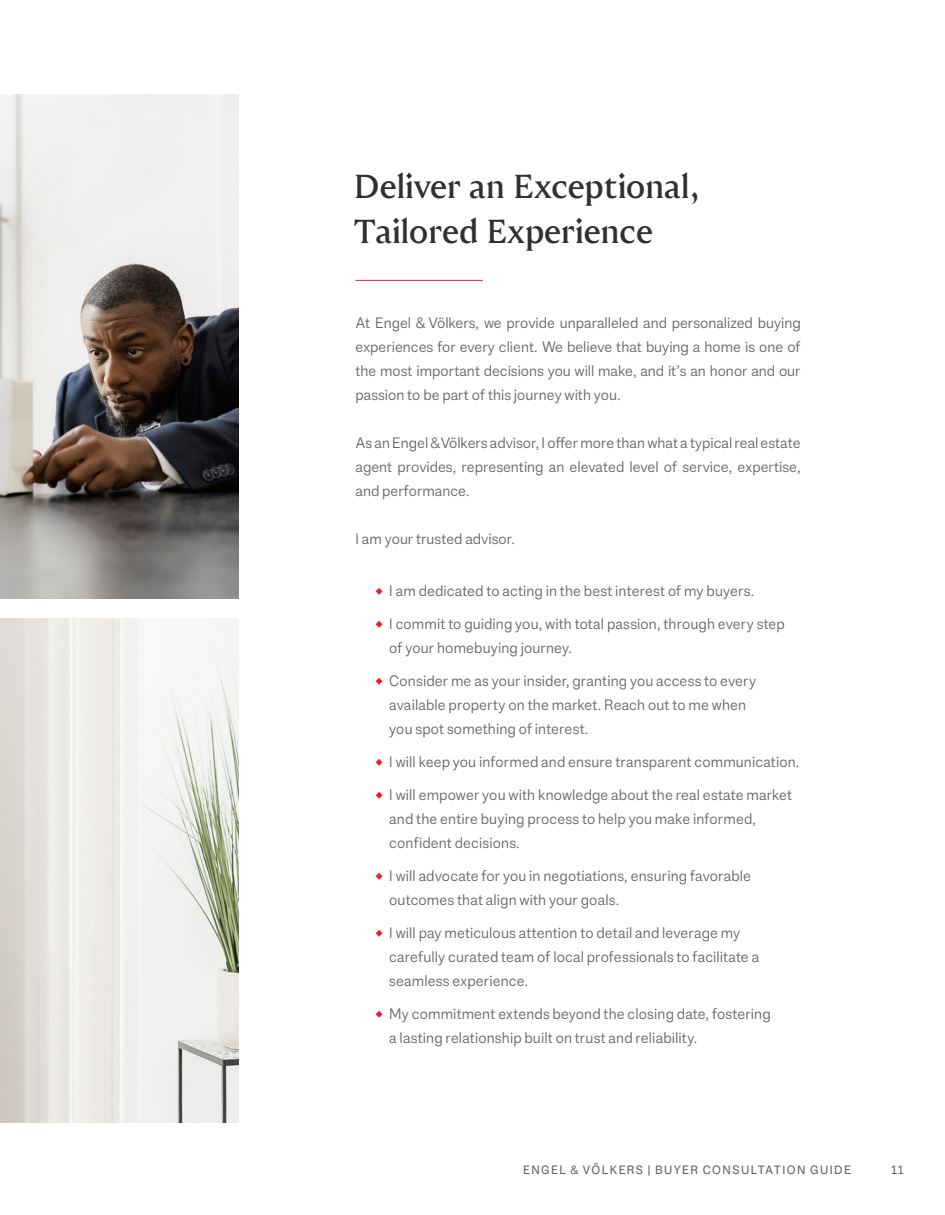
<style>
.page{position:relative;width:945px;height:1215px;background:#fff}
.page>*{position:absolute;margin:0;border:0;box-sizing:border-box;transform-origin:0 0}
.NEWText_Font_Headline{font:700 33px "Engel Voelkers Head";color:#312f30}
.t1{font:300 15px/24px "Engel Voelkers Text";letter-spacing:.005em;color:#636366}
.t2{font:12px "Engel Voelkers Text";letter-spacing:.12em;color:#636366}
.s1{font-family:"Engel Voelkers Head";font-weight:700;font-size:20.25px;color:#ee1d23}
</style>
<div class="page">
<hr style="left:355px;top:280px;width:128px;height:1px;background:#ee1d23">
<img style="left:0;top:618px;width:238px;height:504px">
<img style="left:0;top:94px;width:238px;height:504px">
<p class="NEWText_Font_Headline" style="left:354px;top:166px;width:347px">Deliver an Exceptional,</p>
<p class="NEWText_Font_Headline" style="left:354px;top:211px;width:301px">Tailored Experience</p>
<p class="t1" style="left:356px;top:311px;width:447px;text-align:justify">At Engel &amp; Völkers, we provide unparalleled and personalized buying experiences for every client. We believe that buying a home is one of the most important decisions you will make, and it’s an honor and our passion to be part of this journey with you.</p>
<p class="t1" style="left:356px;top:431px;width:447px;text-align:justify">As an Engel &amp; Völkers advisor, I offer more than what a typical real estate agent provides, representing an elevated level of service, expertise, and performance.</p>
<p class="t1" style="left:356px;top:527px;width:161px">I am your trusted advisor.</p>
<p class="t1" style="left:374px;top:579px;width:381px"><span class="s1">•</span> I am dedicated to acting in the best interest of my buyers.</p>
<p class="t1" style="left:389px;top:612px;width:397px;text-indent:-15px"><span class="s1">•</span> I commit to guiding you, with total passion, through every step of your homebuying journey.</p>
<p class="t1" style="left:389px;top:669px;width:369px;text-indent:-15px"><span class="s1">•</span> Consider me as your insider, granting you access to every available property on the market. Reach out to me when you spot something of interest.</p>
<p class="t1" style="left:374px;top:750px;width:427px"><span class="s1">•</span> I will keep you informed and ensure transparent communication.</p>
<p class="t1" style="left:389px;top:783px;width:405px;text-indent:-15px"><span class="s1">•</span> I will empower you with knowledge about the real estate market and the entire buying process to help you make informed, confident decisions.</p>
<p class="t1" style="left:389px;top:864px;width:363px;text-indent:-15px"><span class="s1">•</span> I will advocate for you in negotiations, ensuring favorable outcomes that align with your goals.</p>
<p class="t1" style="left:389px;top:921px;width:371px;text-indent:-15px"><span class="s1">•</span> I will pay meticulous attention to detail and leverage my carefully curated team of local professionals to facilitate a seamless experience.</p>
<p class="t1" style="left:389px;top:1002px;width:383px;text-indent:-15px"><span class="s1">•</span> My commitment extends beyond the closing date, fostering a lasting relationship built on trust and reliability.</p>
<p class="t2" style="left:523px;top:1162px;width:329px">ENGEL &amp; VÖLKERS | BUYER CONSULTATION GUIDE</p>
<p class="t2" style="left:891px;top:1162px;width:15px">11</p>
</div>
